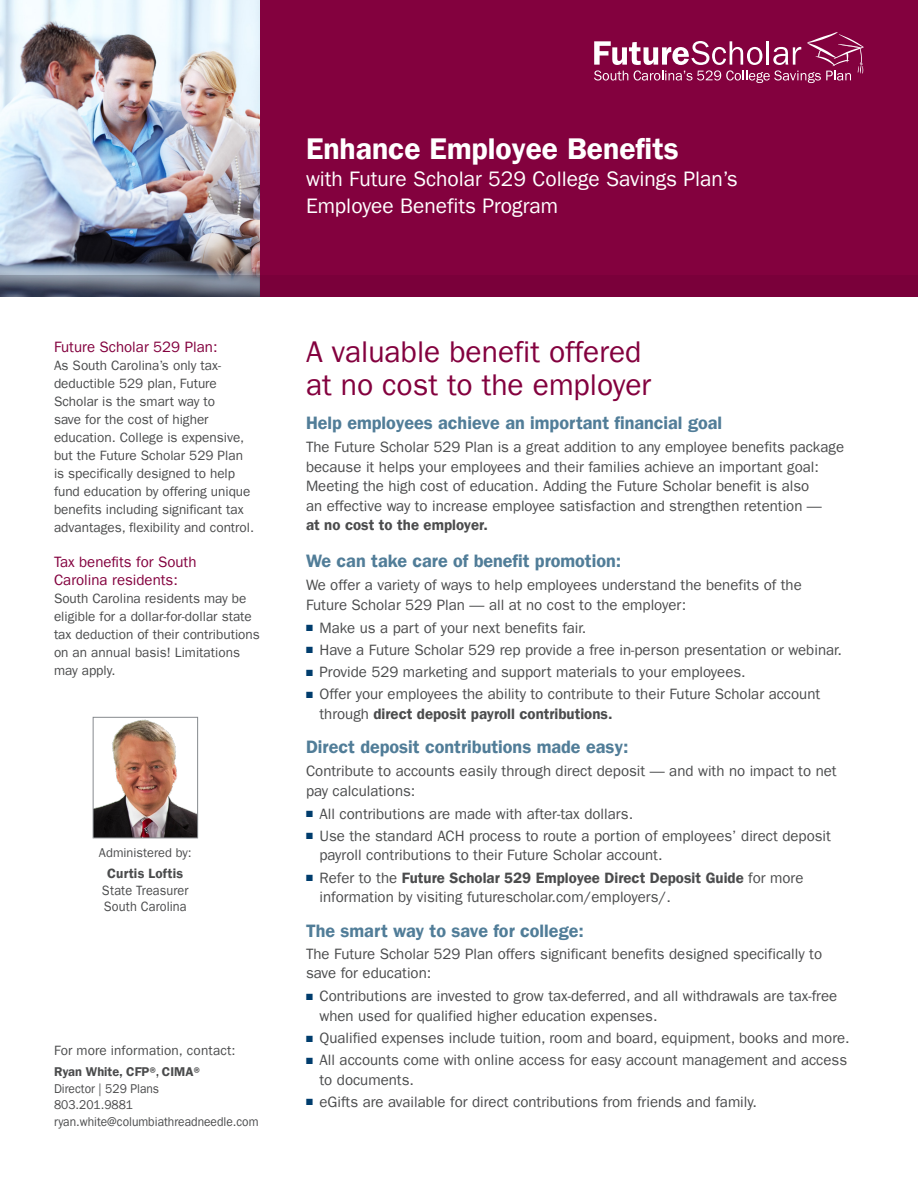
<style>
.page{position:relative;width:918px;height:1188px;background:#fff}
.page>*{position:absolute;margin:0;border:0;box-sizing:border-box;transform-origin:0 0}
.red_bar_header{font:30px/33px "ITC Frank Gofor Ameriprise";color:#83013e}
.red_bar_header-2{font:30px "ITC Frank Gofor Ameriprise Dm";color:#fff}
.red_bar_header-3{font:21px/27px "ITC Frank Gofor Ameriprise";color:#fff}
.body_headers_12_14{font:18px "ITC Frank Gofor Ameriprise Dm";color:#517d98}
.body_copy{font:15px/19.5px "ITC Frank Gofor Ameriprise";color:#4b4c4d}
.body_copy_less_space{font:15px/19.5px "ITC Frank Gofor Ameriprise";color:#4b4c4d}
.head_sidebar{font:15px/18px "ITC Frank Gofor Ameriprise";color:#83013e}
.body_copy_sm_9{font:13.5px/18px "ITC Frank Gofor Ameriprise";color:#4b4c4d}
.body_copy_sm_9-2{font:13.5px "ITC Frank Gofor Ameriprise";color:#4b4c4d;scale:.94 1}
.t1{font:13.5px "ITC Frank Gofor Ameriprise Dm";letter-spacing:.01em;color:#4b4c4d}
.sidebar_text{font:12.75px/16.5px "ITC Frank Gofor Ameriprise";color:#4b4c4d;scale:.94 1}
.sidebar_text-2{font:12.75px "ITC Frank Gofor Ameriprise Dm";color:#4b4c4d}
.sidebar_text-3{font:12.75px "ITC Frank Gofor Ameriprise";color:#4b4c4d}
.s1{font-family:"ITC Frank Gofor Ameriprise Dm"}
.s2{color:#003d6d}
</style>
<div class="page">
<div style="left:0;top:0;width:918px;height:297px;background:#83013e"></div>
<img style="left:0;top:0;width:259px;height:275px">
<svg style="left:0;top:275px;width:260px;height:22px;background:#606879"></svg>
<svg style="left:594px;top:32px;width:270px;height:51px"></svg>
<div style="left:260px;top:275px;width:658px;height:22px;background:#7a003a"></div>
<img style="left:95px;top:719px;width:101px;height:117px">
<div style="left:93px;top:717px;width:105px;height:121px;border:1px solid #868a8e"></div>
<p class="red_bar_header-2" style="left:306px;top:131px;width:374px">Enhance Employee Benefits</p>
<p class="red_bar_header-3" style="left:306px;top:166px;width:433px">with Future Scholar 529 College Savings Plan’s<br>Employee Benefits Program</p>
<p class="head_sidebar" style="left:54px;top:338px;width:165px">Future Scholar 529 Plan:</p>
<p class="body_copy_sm_9" style="left:54px;top:356px;width:202px">As South Carolina’s only tax&shy;deductible 529 plan, Future<br>Scholar is the smart way to<br>save for the cost of higher education. College is expensive, but the Future Scholar 529 Plan is specifically designed to help fund education by offering unique benefits including significant tax advantages, flexibility and control.</p>
<p class="head_sidebar" style="left:54px;top:553px;width:144px">Tax benefits for South<br>Carolina residents:</p>
<p class="body_copy_sm_9" style="left:54px;top:590px;width:207px">South Carolina residents may be eligible for a dollar-for-dollar state tax deduction of their contributions on an annual basis! Limitations may apply.</p>
<p class="sidebar_text-3" style="left:99px;top:846px;width:94px">Administered by:</p>
<p class="t1" style="left:107px;top:866px;width:77px">Curtis Loftis</p>
<p class="body_copy_sm_9-2" style="left:102px;top:883px;width:94px">State Treasurer</p>
<p class="body_copy_sm_9-2" style="left:104px;top:899px;width:90px">South Carolina</p>
<p class="body_copy_sm_9" style="left:54px;top:1042px;width:183px">For more information, contact:</p>
<p class="sidebar_text-2" style="left:54px;top:1065px;width:151px">Ryan White, CFP®, CIMA®</p>
<p class="sidebar_text" style="left:54px;top:1080px;width:219px">Director | 529 Plans<br>803.201.9881 ryan.white@columbiathreadneedle.com</p>
<p class="red_bar_header" style="left:306px;top:335px;width:347px">A valuable benefit offered at no cost to the employer</p>
<p class="body_headers_12_14" style="left:306px;top:413px;width:418px">Help employees achieve an important financial goal</p>
<p class="body_copy" style="left:306px;top:438px;width:540px">The Future Scholar 529 Plan is a great addition to any employee benefits package because it helps your employees and their families achieve an important goal:<br>Meeting the high cost of education. Adding the Future Scholar benefit is also<br>an effective way to increase employee satisfaction and strengthen retention —<br><span class="s1">at no cost to the employer.</span></p>
<p class="body_headers_12_14" style="left:306px;top:550px;width:317px">We can take care of benefit promotion:</p>
<p class="body_copy_less_space" style="left:306px;top:575px;width:497px">We offer a variety of ways to help employees understand the benefits of the<br>Future Scholar 529 Plan — all at no cost to the employer:</p>
<p class="body_copy" style="left:306px;top:618px;width:282px"><span class="s2">■</span> Make us a part of your next benefits fair.</p>
<p class="body_copy" style="left:306px;top:640px;width:538px"><span class="s2">■</span> Have a Future Scholar 529 rep provide a free in-person presentation or webinar.</p>
<p class="body_copy" style="left:306px;top:662px;width:441px"><span class="s2">■</span> Provide 529 marketing and support materials to your employees.</p>
<p class="body_copy" style="left:320px;top:685px;width:502px;text-indent:-14px"><span class="s2">■</span> Offer your employees the ability to contribute to their Future Scholar account through <span class="s1">direct deposit payroll contributions.</span></p>
<p class="body_headers_12_14" style="left:306px;top:736px;width:324px">Direct deposit contributions made easy:</p>
<p class="body_copy_less_space" style="left:306px;top:762px;width:532px">Contribute to accounts easily through direct deposit — and with no impact to net pay calculations:</p>
<p class="body_copy" style="left:306px;top:804px;width:329px"><span class="s2">■</span> All contributions are made with after-tax dollars.</p>
<p class="body_copy" style="left:320px;top:826px;width:513px;text-indent:-14px"><span class="s2">■</span> Use the standard ACH process to route a portion of employees’ direct deposit payroll contributions to their Future Scholar account.</p>
<p class="body_copy" style="left:320px;top:868px;width:485px;text-indent:-14px"><span class="s2">■</span> Refer to the <span class="s1">Future Scholar 529 Employee Direct Deposit Guide</span> for more information by visiting futurescholar.com/employers/.</p>
<p class="body_headers_12_14" style="left:306px;top:920px;width:279px">The smart way to save for college:</p>
<p class="body_copy_less_space" style="left:306px;top:944px;width:518px">The Future Scholar 529 Plan offers significant benefits designed specifically to save for education:</p>
<p class="body_copy" style="left:320px;top:987px;width:519px;text-indent:-14px"><span class="s2">■</span> Contributions are invested to grow tax-deferred, and all withdrawals are tax-free when used for qualified higher education expenses.</p>
<p class="body_copy" style="left:306px;top:1028px;width:545px"><span class="s2">■</span> Qualified expenses include tuition, room and board, equipment, books and more.</p>
<p class="body_copy" style="left:320px;top:1051px;width:529px;text-indent:-14px"><span class="s2">■</span> All accounts come with online access for easy account management and access to documents.</p>
<p class="body_copy" style="left:306px;top:1092px;width:453px"><span class="s2">■</span> eGifts are available for direct contributions from friends and family.</p>
</div>
